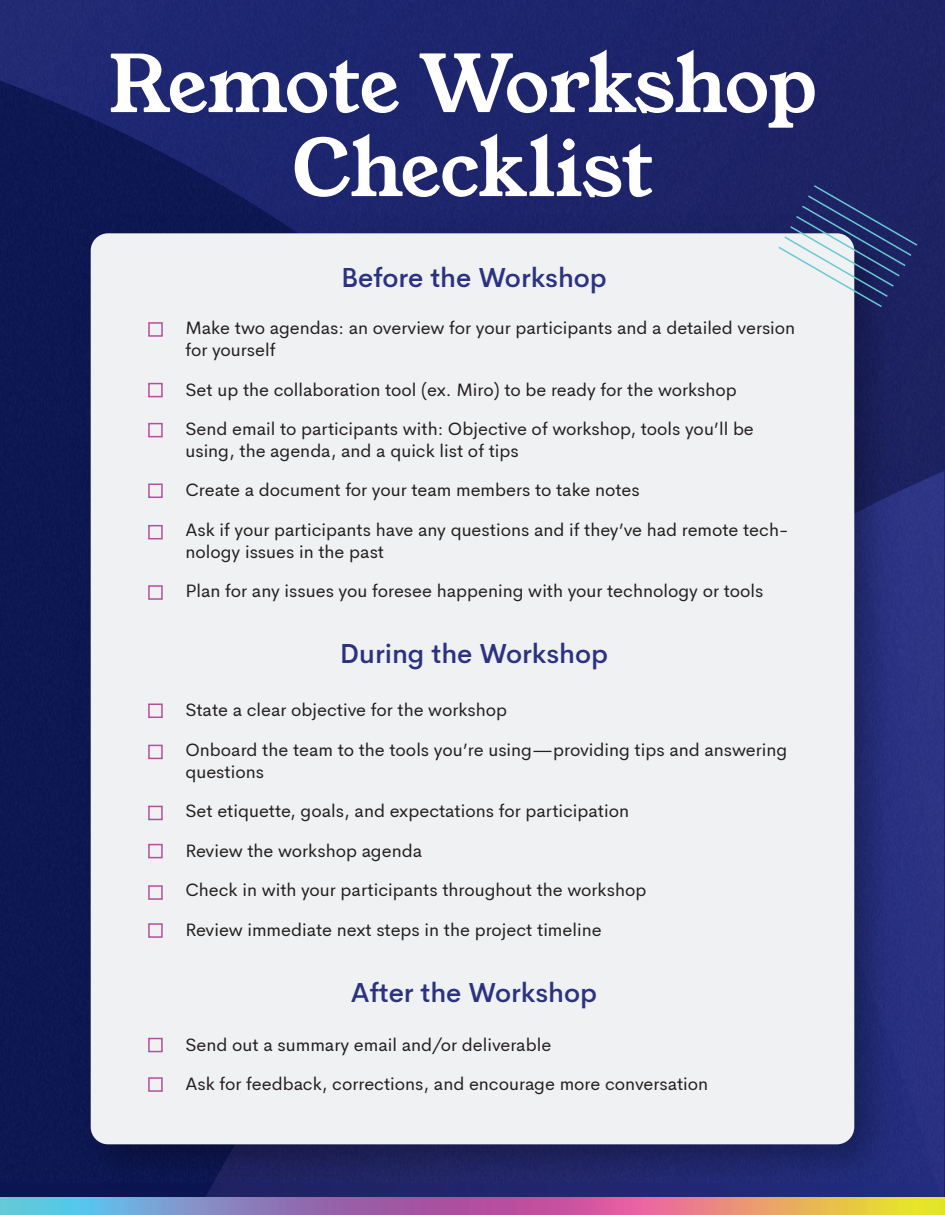
<style>
.page{position:relative;width:945px;height:1215px;background:#fff}
.page>*{position:absolute;margin:0;border:0;box-sizing:border-box;transform-origin:0 0}
.t1{font:78px/84px "Young Serif";letter-spacing:-.02em;color:#fff;text-align:center}
.t2{font:500 27px "Cerebri Sans";color:#2b3381}
.t3{font:18px/21.6px "Cerebri Sans";color:#231f20}
</style>
<div class="page">
<img style="left:0;top:0;width:944px;height:1183px">
<img style="left:63px;top:206px;width:846px;height:992px">
<div style="left:91px;top:233px;width:763px;height:911px;background:#f0f1f2;border-radius:17px"></div>
<svg style="left:777px;top:184px;width:141px;height:124px"></svg>
<div style="left:148px;top:322px;width:15px;height:15px;border:2px solid #b54e9d"></div>
<div style="left:148px;top:383px;width:15px;height:14px;border:2px solid #b54e9d"></div>
<div style="left:148px;top:423px;width:15px;height:14px;border:2px solid #b54e9d"></div>
<div style="left:148px;top:484px;width:15px;height:14px;border:2px solid #b54e9d"></div>
<div style="left:148px;top:525px;width:15px;height:14px;border:2px solid #b54e9d"></div>
<div style="left:148px;top:585px;width:15px;height:15px;border:2px solid #b54e9d"></div>
<div style="left:148px;top:704px;width:15px;height:14px;border:2px solid #b54e9d"></div>
<div style="left:148px;top:745px;width:15px;height:14px;border:2px solid #b54e9d"></div>
<div style="left:148px;top:806px;width:15px;height:14px;border:2px solid #b54e9d"></div>
<div style="left:148px;top:844px;width:15px;height:14px;border:2px solid #b54e9d"></div>
<div style="left:148px;top:885px;width:15px;height:15px;border:2px solid #b54e9d"></div>
<div style="left:148px;top:923px;width:15px;height:15px;border:2px solid #b54e9d"></div>
<div style="left:148px;top:1038px;width:15px;height:14px;border:2px solid #b54e9d"></div>
<div style="left:148px;top:1077px;width:15px;height:15px;border:2px solid #b54e9d"></div>
<svg style="left:0;top:1198px;width:945px;height:17px;background:#b08a9b"></svg>
<h1 class="t1" style="left:108px;top:44px;width:710px">Remote Workshop<br>Checklist</h1>
<h2 class="t2" style="left:341px;top:256px;width:267px">Before the Workshop</h2>
<p class="t3" style="left:185px;top:316px;width:611px">Make two agendas: an overview for your participants and a detailed version for yourself</p>
<p class="t3" style="left:185px;top:377px;width:553px">Set up the collaboration tool (ex. Miro) to be ready for the workshop</p>
<p class="t3" style="left:185px;top:417px;width:570px">Send email to participants with: Objective of workshop, tools you’ll be using, the agenda, and a quick list of tips</p>
<p class="t3" style="left:185px;top:478px;width:456px">Create a document for your team members to take notes</p>
<p class="t3" style="left:185px;top:517px;width:604px">Ask if your participants have any questions and if they’ve had remote tech&shy;nology issues in the past</p>
<p class="t3" style="left:185px;top:579px;width:580px">Plan for any issues you foresee happening with your technology or tools</p>
<h2 class="t2" style="left:340px;top:633px;width:270px">During the Workshop</h2>
<p class="t3" style="left:185px;top:698px;width:323px">State a clear objective for the workshop</p>
<p class="t3" style="left:185px;top:737px;width:603px">Onboard the team to the tools you’re using—providing tips and answering questions</p>
<p class="t3" style="left:185px;top:790px;width:463px;line-height:39.6px">Set etiquette, goals, and expectations for participation Review the workshop agenda<br>Check in with your participants throughout the workshop Review immediate next steps in the project timeline</p>
<h2 class="t2" style="left:351px;top:971px;width:248px">After the Workshop</h2>
<p class="t3" style="left:185px;top:1032px;width:367px">Send out a summary email and/or deliverable</p>
<p class="t3" style="left:185px;top:1072px;width:524px">Ask for feedback, corrections, and encourage more conversation</p>
</div>
